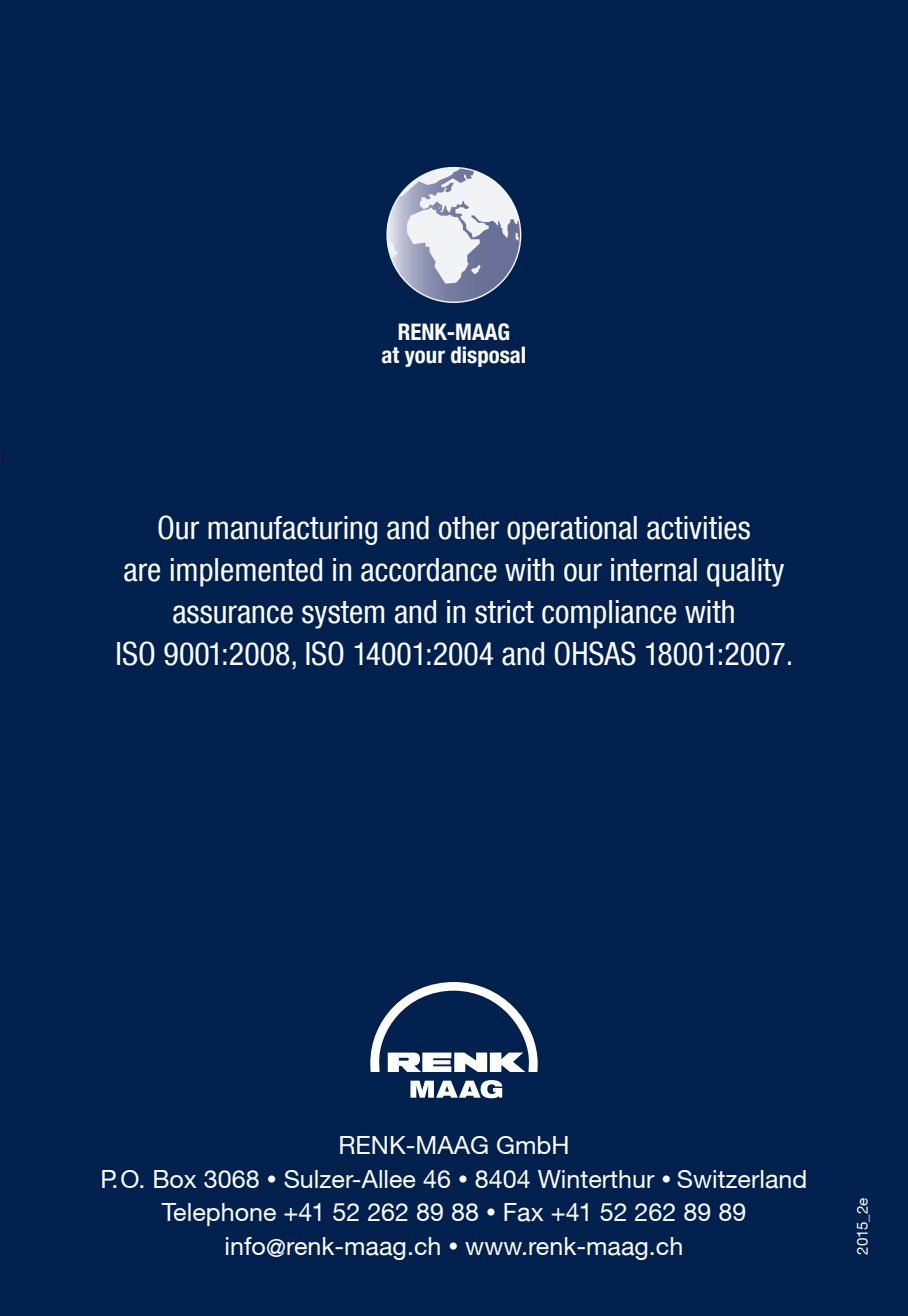
<style>
.page{position:relative;width:908px;height:1316px;background:#fff}
.page>*{position:absolute;margin:0;border:0;box-sizing:border-box;transform-origin:0 0}
.t1{font:32px/42px "MAN Helvetica Neue 57 Cond";color:#fcfcfd;text-align:center}
.t2{font:25.2px/33.6px "Helvetica Neue";color:#fcfcfd;text-align:center}
.t3{font:22.8px/22.8px "MAN Helvetica Neue 77 Bold Cond";color:#fcfcfd;text-align:center}
.t4{font:15.2px "Helvetica Neue";letter-spacing:-.015em;color:#fcfcfd}
.s1{font-size:19.6px}
</style>
<div class="page">
<div style="left:0;top:0;width:907px;height:1315px;background:#00214d"></div>
<svg style="left:370px;top:982px;width:167px;height:89px"></svg>
<svg style="left:410px;top:1080px;width:92px;height:18px"></svg>
<svg style="left:387px;top:168px;width:133px;height:134px"></svg>
<svg style="left:387px;top:167px;width:131px;height:117px;background:#a5acc0"></svg>
<p class="t3" style="left:381px;top:320px;width:146px">RENK-MAAG<br>at your disposal</p>
<p class="t1" style="left:115px;top:506px;width:679px">Our manufacturing and other operational activities<br>are implemented in accordance with our internal quality assurance system and in strict compliance with<br>ISO 9001:2008, ISO 14001:2004 and OHSAS 18001:2007.</p>
<p class="t2" style="left:101px;top:1128px;width:708px">RENK-MAAG GmbH<br>P.O. Box 3068 <span class="s1">•</span> Sulzer-Allee 46 <span class="s1">•</span> 8404 Winterthur <span class="s1">•</span> Switzerland Telephone +41 52 262 89 88 <span class="s1">•</span> Fax +41 52 262 89 89 info@renk-maag.ch <span class="s1">•</span> www.renk-maag.ch</p>
<p class="t4" style="left:852px;top:1254px;width:58px;rotate:-90deg">2015_2e</p>
</div>
